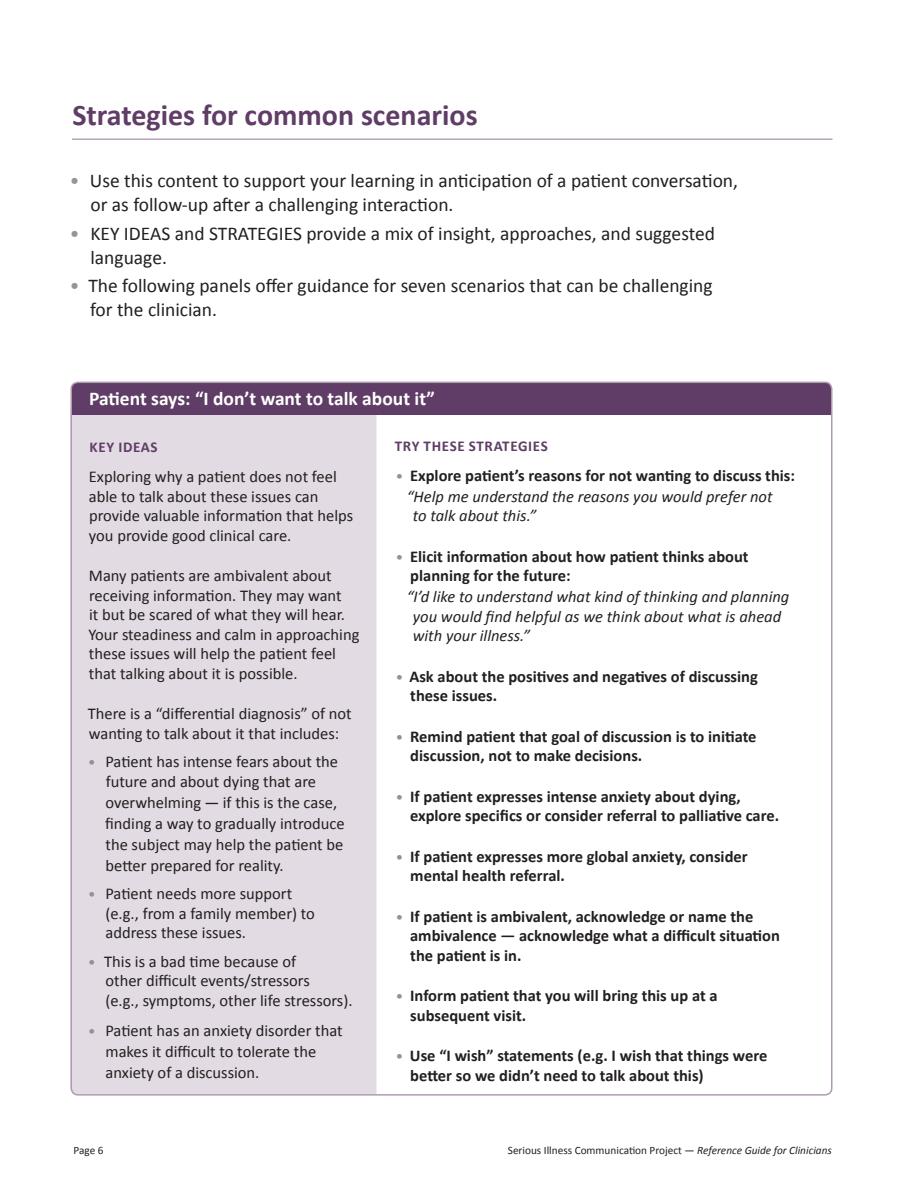
<style>
.page{position:relative;width:918px;height:1188px;background:#fff}
.page>*{position:absolute;margin:0;border:0;box-sizing:border-box;transform-origin:0 0}
.Head_1_Page{font:700 30px "Calibri";color:#603d66}
.t1{font:19.5px/24px "Calibri";color:#231f20}
.Challenge_Section{font:700 19.5px "Calibri";letter-spacing:-.005em;color:#fff}
.Ideas{font:16.5px/19.5px "Calibri";color:#231f20}
.t2{font:700 16.5px/19.5px "Calibri";color:#231f20}
.Strat__Response{font:italic 16.5px/19.5px "Calibri";color:#231f20}
.Body_0{font:700 15px "Calibri";letter-spacing:.045em;color:#603d66}
.t3{font:11.25px "Calibri";color:#231f20}
.s1{color:#939598}
.s2{font-size:15px;color:#9d89a0}
.s3{font-weight:400;font-size:15px;color:#9d89a0}
.s4{font-style:italic}
</style>
<div class="page">
<hr style="left:72px;top:139px;width:760px;height:1px;background:#9d89a0">
<div style="left:73px;top:415px;width:303px;height:678px;background:#e2dbe3"></div>
<div style="left:71px;top:382px;width:761px;height:33px;background:#603d66"></div>
<p class="Head_1_Page" style="left:72px;top:96px;width:407px">Strategies for common scenarios</p>
<p class="t1" style="left:91px;top:169px;width:649px;text-indent:-21px"><span class="s1">•</span> Use this content to support your learning in anticipation of a patient conversation, or as follow-up after a challenging interaction.</p>
<p class="t1" style="left:91px;top:222px;width:626px;text-indent:-21px"><span class="s1">•</span> KEY IDEAS and STRATEGIES provide a mix of insight, approaches, and suggested language.</p>
<p class="t1" style="left:90px;top:274px;width:624px;text-indent:-20px"><span class="s1">•</span> The following panels offer guidance for seven scenarios that can be challenging for the clinician.</p>
<p class="Challenge_Section" style="left:89px;top:386px;width:347px">Patient says: “I don’t want to talk about it”</p>
<p class="Body_0" style="left:90px;top:437px;width:70px">KEY IDEAS</p>
<p class="Ideas" style="left:89px;top:467px;width:266px">Exploring why a patient does not feel able to talk about these issues can provide valuable information that helps you provide good clinical care.</p>
<p class="Ideas" style="left:88px;top:566px;width:273px">Many patients are ambivalent about receiving information. They may want<br>it but be scared of what they will hear.<br>Your steadiness and calm in approaching these issues will help the patient feel that talking about it is possible.</p>
<p class="Ideas" style="left:88px;top:704px;width:266px">There is a “differential diagnosis” of not wanting to talk about it that includes:</p>
<p class="Ideas" style="left:88px;top:752px;width:251px;text-align:center"><span class="s2">•</span> Patient has intense fears about the future and about dying that are</p>
<p class="Ideas" style="left:105px;top:792px;width:241px;line-height:21px">overwhelming — if this is the case, finding a way to gradually introduce the subject may help the patient be better prepared for reality.</p>
<p class="Ideas" style="left:105px;top:884px;width:211px;text-indent:-17px"><span class="s2">•</span> Patient needs more support (e.g., from a family member) to address these issues.</p>
<p class="Ideas" style="left:105px;top:951px;width:249px;text-indent:-17px"><span class="s2">•</span> This is a bad time because of<br>other difficult events/stressors<br>(e.g., symptoms, other life stressors).</p>
<p class="Ideas" style="left:105px;top:1020px;width:239px;line-height:21px;text-indent:-17px"><span class="s2">•</span> Patient has an anxiety disorder that makes it difficult to tolerate the anxiety of a discussion.</p>
<p class="Body_0" style="left:395px;top:436px;width:155px">TRY THESE STRATEGIES</p>
<p class="t2" style="left:396px;top:465px;width:401px"><span class="s3">•</span> Explore patient’s reasons for not wanting to discuss this:</p>
<p class="Strat__Response" style="left:413px;top:486px;width:361px;text-indent:-6px">“Help me understand the reasons you would prefer not to talk about this.”</p>
<p class="t2" style="left:410px;top:546px;width:340px;text-indent:-15px"><span class="s3">•</span> Elicit information about how patient thinks about planning for the future:</p>
<p class="Strat__Response" style="left:413px;top:586px;width:378px;text-indent:-6px">“I’d like to understand what kind of thinking and planning you would find helpful as we think about what is ahead with your illness.”</p>
<p class="t2" style="left:410px;top:666px;width:349px;text-indent:-15px"><span class="s3">•</span> Ask about the positives and negatives of discussing these issues.</p>
<p class="t2" style="left:410px;top:726px;width:348px;text-indent:-15px"><span class="s3">•</span> Remind patient that goal of discussion is to initiate discussion, not to make decisions.</p>
<p class="t2" style="left:410px;top:786px;width:370px;text-indent:-14px"><span class="s3">•</span> If patient expresses intense anxiety about dying, explore specifics or consider referral to palliative care.</p>
<p class="t2" style="left:410px;top:846px;width:339px;text-indent:-15px"><span class="s3">•</span> If patient expresses more global anxiety, consider mental health referral.</p>
<p class="t2" style="left:410px;top:906px;width:371px;text-indent:-14px"><span class="s3">•</span> If patient is ambivalent, acknowledge or name the ambivalence — acknowledge what a difficult situation the patient is in.</p>
<p class="t2" style="left:410px;top:986px;width:309px;text-indent:-15px"><span class="s3">•</span> Inform patient that you will bring this up at a subsequent visit.</p>
<p class="t2" style="left:410px;top:1046px;width:359px;text-indent:-15px"><span class="s3">•</span> Use “I wish” statements (e.g. I wish that things were better so we didn’t need to talk about this)</p>
<p class="t3" style="left:74px;top:1143px;width:32px">Page 6</p>
<p class="t3" style="left:508px;top:1143px;width:326px">Serious Illness Communication Project — <span class="s4">Reference Guide for Clinicians</span></p>
</div>
